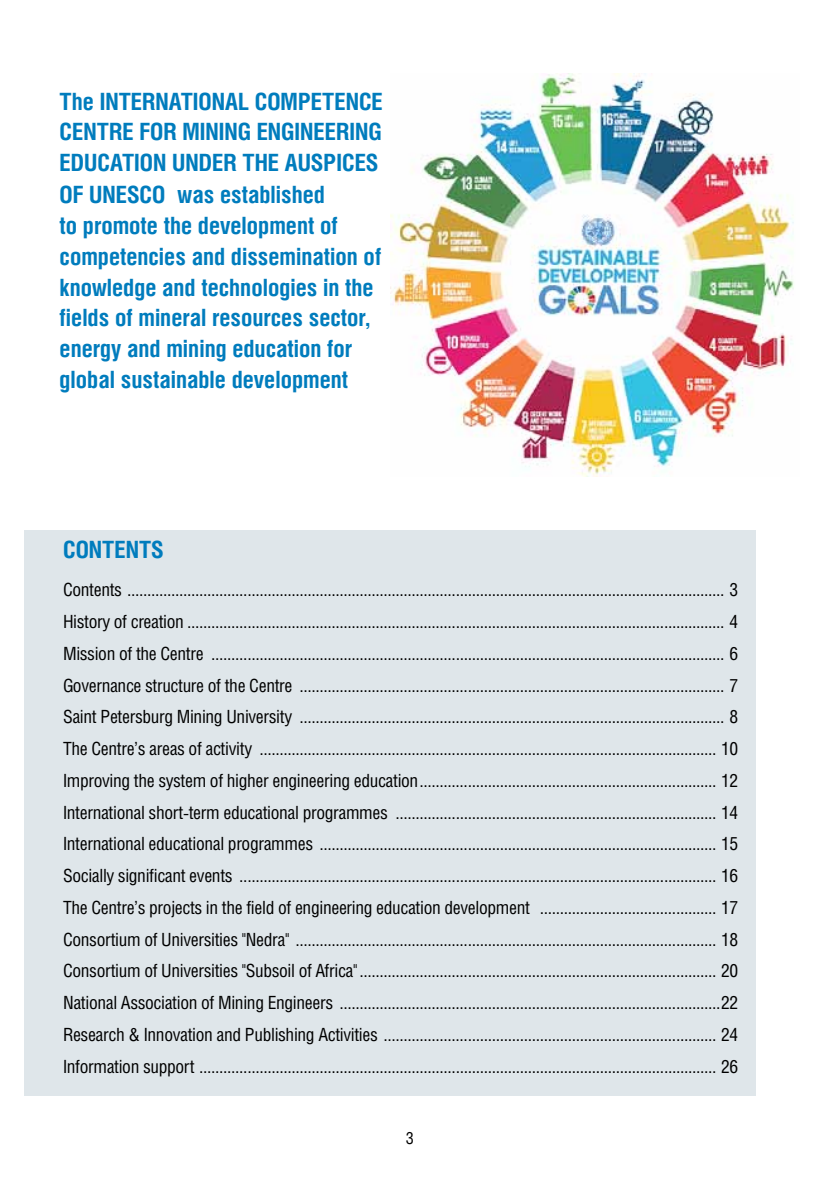
<style>
.page{position:relative;width:819px;height:1191px;background:#fff}
.page>*{position:absolute;margin:0;border:0;box-sizing:border-box;transform-origin:0 0}
.t1{font:700 23.8px/31px "Helios Cond";color:#007cbd}
.t2{font:18.2px/31.7px "Helios Cond";letter-spacing:-.02em;color:#000;text-align:justify}
.t3{font:16.8px "Helios Cond";color:#000}
</style>
<div class="page">
<img style="left:390px;top:73px;width:404px;height:403px">
<div style="left:25px;top:530px;width:731px;height:565px;background:#dfe6ea"></div>
<p class="t1" style="left:60px;top:85px;width:325px">The INTERNATIONAL COMPETENCE<br>CENTRE FOR MINING ENGINEERING<br>EDUCATION UNDER THE AUSPICES<br>OF UNESCO was established<br>to promote the development of competencies and dissemination of knowledge and technologies in the fields of mineral resources sector, energy and mining education for global sustainable development</p>
<h1 class="t1" style="left:63px;top:533px;width:26px">Contents</h1>
<p class="t2" style="left:63px;top:573px;width:676px">Contents ..................................................................................................................................................... 3<br>History of creation ...................................................................................................................................... 4<br>Mission of the Centre ................................................................................................................................ 6<br>Governance structure of the Centre .......................................................................................................... 7<br>Saint Petersburg Mining University .......................................................................................................... 8<br>The Centre’s areas of activity .................................................................................................................. 10<br>Improving the system of higher engineering education.......................................................................... 12<br>International short-term educational programmes ................................................................................ 14<br>International educational programmes ................................................................................................... 15<br>Socially significant events ....................................................................................................................... 16<br>The Centre’s projects in the field of engineering education development ............................................ 17<br>Consortium of Universities "Nedra" ......................................................................................................... 18<br>Consortium of Universities "Subsoil of Africa"......................................................................................... 20<br>National Association of Mining Engineers ...............................................................................................22<br>Research &amp; Innovation and Publishing Activities ................................................................................... 24<br>Information support ................................................................................................................................. 26</p>
<p class="t3" style="left:406px;top:1127px;width:10px">3</p>
</div>
